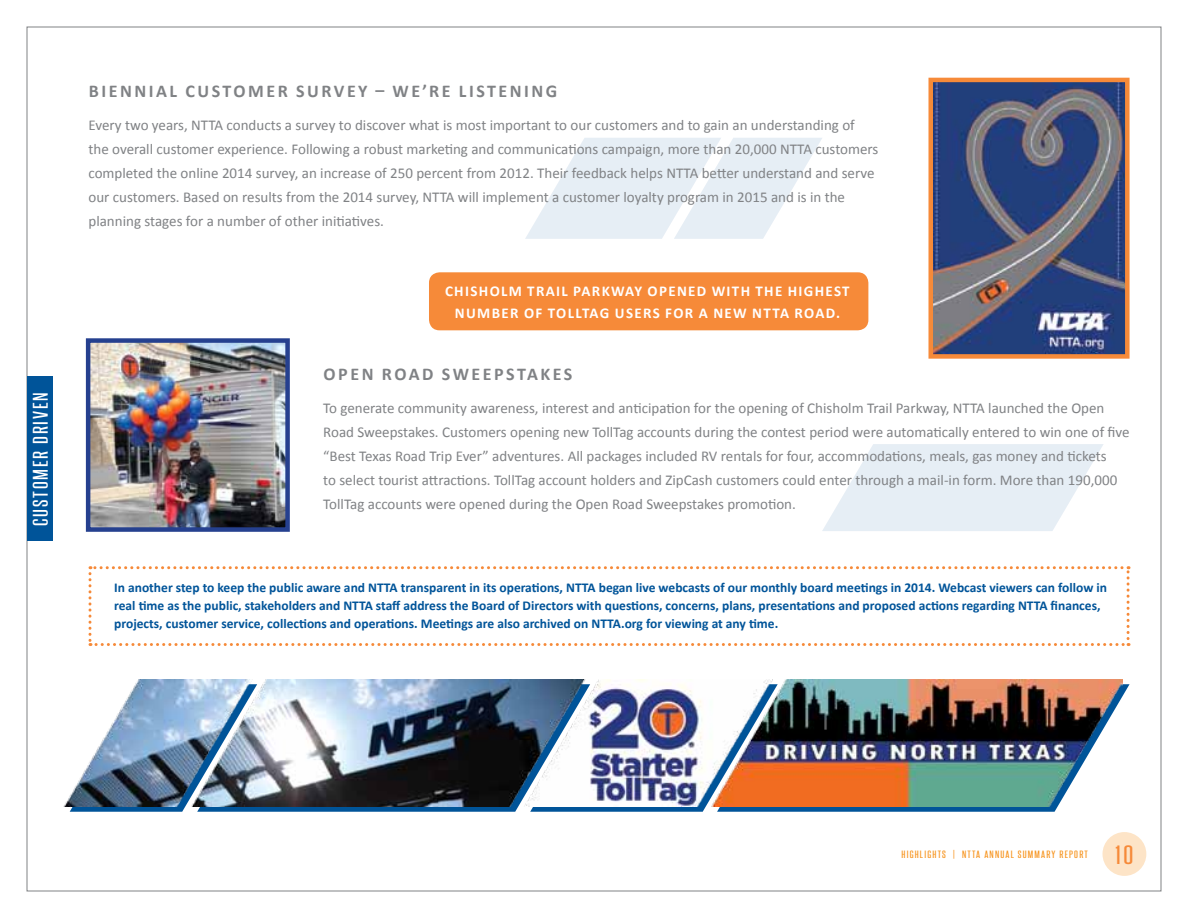
<style>
.page{position:relative;width:1188px;height:918px;background:#fff}
.page>*{position:absolute;margin:0;border:0;box-sizing:border-box;transform-origin:0 0}
.t1{font:22.5px "Steelfish Rg";color:#f68a39;scale:1.33 1}
.t2{font:700 18px "Calibri";letter-spacing:.14em;color:#808285}
.t3{font:18px "Steelfish Rg";color:#fff;scale:1.33 1}
.t4{font:15px/24px "Calibri";color:#808285}
.t5{font:700 15px "Calibri";letter-spacing:.09em;color:#fff}
.t6{font:700 13.5px/18px "Calibri";color:#005499}
.t7{font:9px "Steelfish Rg";letter-spacing:.1em;color:#f7941e;scale:1.33 1}
</style>
<div class="page">
<div style="left:1102px;top:832px;width:44px;height:44px;background:#fde4c7;border-radius:50%"></div>
<svg style="left:822px;top:444px;width:281px;height:87px"></svg>
<svg style="left:525px;top:138px;width:297px;height:101px"></svg>
<div style="left:27px;top:376px;width:25px;height:165px;background:#005499"></div>
<svg style="left:70px;top:806px;width:127px;height:6px"></svg>
<svg style="left:197px;top:806px;width:333px;height:6px;background:#1e5e94"></svg>
<svg style="left:778px;top:684px;width:352px;height:128px"></svg>
<svg style="left:530px;top:806px;width:248px;height:6px"></svg>
<img style="left:64px;top:679px;width:1059px;height:127px">
<svg style="left:88px;top:566px;width:1042px;height:80px"></svg>
<div style="left:429px;top:272px;width:439px;height:58px;background:#f68a39;border-radius:11px"></div>
<img style="left:933px;top:83px;width:192px;height:271px">
<div style="left:928px;top:78px;width:202px;height:281px;border:4px solid #f68a39"></div>
<img style="left:91px;top:343px;width:194px;height:184px">
<div style="left:86px;top:338px;width:204px;height:194px;border:4px solid #25408f"></div>
<p class="t3" style="left:29px;top:526px;width:101px;rotate:-90deg">CUSTOMER DRIVEN</p>
<p class="t2" style="left:89px;top:80px;width:12px">Biennia</p>
<p class="t2" style="left:169px;top:80px;width:55px">l Custo</p>
<p class="t2" style="left:248px;top:80px;width:86px">mer Surve</p>
<p class="t2" style="left:358px;top:80px;width:113px">y– We’re Listening</p>
<p class="t4" style="left:88px;top:113px;width:791px">Every two years, NTTA conducts a survey to discover what is most important to our customers and to gain an understanding of the overall customer experience. Following a robust marketing and communications campaign, more than 20,000 NTTA customers completed the online 2014 survey, an increase of 250 percent from 2012. Their feedback helps NTTA better understand and serve our customers. Based on results from the 2014 survey, NTTA will implement a customer loyalty program in 2015 and is in the planning stages for a number of other initiatives.</p>
<p class="t5" style="left:445px;top:281px;width:20px">Chisho</p>
<p class="t5" style="left:501px;top:281px;width:91px">lm Trai l Park</p>
<p class="t5" style="left:611px;top:281px;width:47px">way opene</p>
<p class="t5" style="left:697px;top:281px;width:38px">d with</p>
<p class="t5" style="left:756px;top:281px;width:10px">the</p>
<p class="t5" style="left:788px;top:281px;width:10px">highest</p>
<p class="t5" style="left:455px;top:304px;width:181px">number of TollTag users</p>
<p class="t5" style="left:665px;top:304px;width:140px">for a new NTTA roa</p>
<p class="t5" style="left:826px;top:304px;width:16px">d.</p>
<p class="t2" style="left:324px;top:363px;width:27px">Open</p>
<p class="t2" style="left:382px;top:363px;width:102px">Road Sweepstakes</p>
<p class="t4" style="left:323px;top:396px;width:808px">To generate community awareness, interest and anticipation for the opening of Chisholm Trail Parkway, NTTA launched the Open Road Sweepstakes. Customers opening new TollTag accounts during the contest period were automatically entered to win one of five “Best Texas Road Trip Ever” adventures. All packages included RV rentals for four, accommodations, meals, gas money and tickets<br>to select tourist attractions. TollTag account holders and ZipCash customers could enter through a mail-in form. More than 190,000<br>TollTag accounts were opened during the Open Road Sweepstakes promotion.</p>
<p class="t6" style="left:114px;top:578px;width:994px">In another step to keep the public aware and NTTA transparent in its operations, NTTA began live webcasts of our monthly board meetings in 2014. Webcast viewers can follow in real time as the public, stakeholders and NTTA staff address the Board of Directors with questions, concerns, plans, presentations and proposed actions regarding NTTA finances, projects, customer service, collections and operations. Meetings are also archived on NTTA.org for viewing at any time.</p>
<p class="t7" style="left:902px;top:849px;width:22px">HIGHLIGHTS</p>
<p class="t7" style="left:953px;top:849px;width:33px">| NTTA ANNUA</p>
<p class="t7" style="left:1011px;top:849px;width:28px">L SUMMARY</p>
<p class="t7" style="left:1060px;top:849px;width:9px">REPORT</p>
<h1 class="t1" style="left:1115px;top:841px;width:15px">10</h1>
</div>
